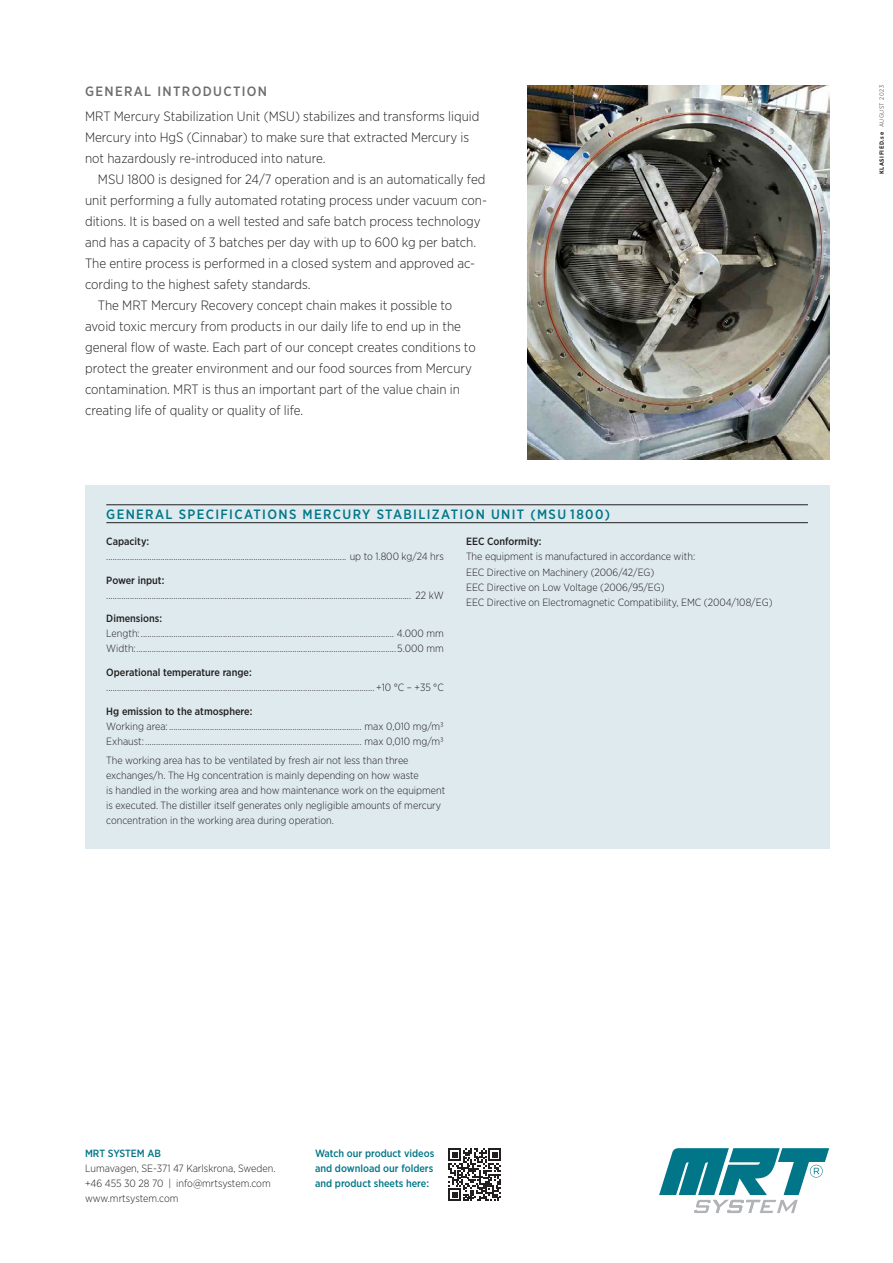
<style>
.page{position:relative;width:893px;height:1263px;background:#fff}
.page>*{position:absolute;margin:0;border:0;box-sizing:border-box;transform-origin:0 0}
.t1{font:300 13.5px/21px "Gotham Narrow";color:#231f20}
.t2{font:500 13.5px "Gotham Narrow";letter-spacing:.1em;color:#007688}
.t3{font:500 13.5px "Gotham Narrow";letter-spacing:.1em;color:#6c6d70}
.t4{font:300 10.5px/15px "Gotham Narrow";color:#231f20}
.t5{font:500 10.5px "Gotham Narrow";color:#231f20}
.t6{font:500 10.5px/15px "Gotham Narrow";color:#007688;text-align:justify}
.t7{font:700 6px "Gotham Narrow";letter-spacing:.1em;color:#231f20}
.s1{font-weight:300}
</style>
<div class="page">
<img style="left:527px;top:85px;width:302px;height:374px">
<svg style="left:659px;top:1148px;width:170px;height:65px"></svg>
<svg style="left:448px;top:1148px;width:53px;height:53px"></svg>
<div style="left:85px;top:486px;width:744px;height:363px;background:#deeaee"></div>
<hr style="left:106px;top:522px;width:702px;height:1px;background:#231f20">
<hr style="left:106px;top:504px;width:702px;height:1px;background:#231f20">
<p class="t3" style="left:85px;top:83px;width:184px">GENERAL INTRODUCTION</p>
<p class="t1" style="left:85px;top:106px;width:396px">MRT Mercury Stabilization Unit (MSU) stabilizes and transforms liquid<br>Mercury into HgS (Cinnabar) to make sure that extracted Mercury is not hazardously re-introduced into nature.</p>
<p class="t1" style="left:98px;top:169px;width:389px">MSU 1800 is designed for 24/7 operation and is an automatically fed</p>
<p class="t1" style="left:85px;top:190px;width:404px">unit performing a fully automated rotating process under vacuum con-</p>
<p class="t1" style="left:85px;top:211px;width:397px">ditions. It is based on a well tested and safe batch process technology</p>
<p class="t1" style="left:85px;top:232px;width:393px">and has a capacity of 3 batches per day with up to 600 kg per batch.</p>
<p class="t1" style="left:85px;top:253px;width:392px">The entire process is performed in a closed system and approved ac-</p>
<p class="t1" style="left:85px;top:274px;width:227px">cording to the highest safety standards.</p>
<p class="t1" style="left:98px;top:295px;width:356px">The MRT Mercury Recovery concept chain makes it possible to</p>
<p class="t1" style="left:85px;top:316px;width:377px">avoid toxic mercury from products in our daily life to end up in the</p>
<p class="t1" style="left:85px;top:337px;width:392px">general flow of waste. Each part of our concept creates conditions to</p>
<p class="t1" style="left:85px;top:358px;width:388px">protect the greater environment and our food sources from Mercury</p>
<p class="t1" style="left:85px;top:379px;width:376px">contamination. MRT is thus an important part of the value chain in</p>
<p class="t1" style="left:85px;top:400px;width:220px">creating life of quality or quality of life.</p>
<p class="t2" style="left:106px;top:505px;width:505px">GENERAL SPECIFICATIONS MERCURY STABILIZATION UNIT (MSU 1800)</p>
<p class="t5" style="left:106px;top:535px;width:44px">Capacity:</p>
<p class="t4" style="left:106px;top:549px;width:339px">............................................................................................................... up to 1.800 kg/24 hrs</p>
<p class="t5" style="left:106px;top:574px;width:60px">Power input:</p>
<p class="t4" style="left:106px;top:587px;width:339px">............................................................................................................................................. 22 kW</p>
<p class="t5" style="left:106px;top:612px;width:57px">Dimensions:</p>
<p class="t4" style="left:106px;top:626px;width:339px">Length:..................................................................................................................... 4.000 mm<br>Width:........................................................................................................................5.000 mm</p>
<p class="t5" style="left:106px;top:666px;width:147px">Operational temperature range:</p>
<p class="t4" style="left:106px;top:679px;width:339px">............................................................................................................................ +10 °C – +35 °C</p>
<p class="t5" style="left:106px;top:704px;width:148px">Hg emission to the atmosphere:</p>
<p class="t4" style="left:106px;top:718px;width:339px">Working area:......................................................................................... max 0,010 mg/m3<br>Exhaust: .................................................................................................... max 0,010 mg/m3</p>
<p class="t4" style="left:106px;top:752px;width:341px">The working area has to be ventilated by fresh air not less than three exchanges/h. The Hg concentration is mainly depending on how waste<br>is handled in the working area and how maintenance work on the equipment is executed. The distiller itself generates only negligible amounts of mercury concentration in the working area during operation.</p>
<p class="t5" style="left:466px;top:535px;width:77px">EEC Conformity:</p>
<p class="t4" style="left:466px;top:549px;width:308px">The equipment is manufactured in accordance with:<br>EEC Directive on Machinery (2006/42/EG)<br>EEC Directive on Low Voltage (2006/95/EG)<br>EEC Directive on Electromagnetic Compatibility, EMC (2004/108/EG)</p>
<p class="t7" style="left:878px;top:174px;width:91px;rotate:-90deg">KLASIFIED.se <span class="s1">AUGUST 2023</span></p>
<p class="t6" style="left:85px;top:1145px;width:78px">MRT SYSTEM AB</p>
<p class="t4" style="left:85px;top:1160px;width:192px">Lumavagen, SE-371 47 Karlskrona, Sweden. +46 455 30 28 70 | info@mrtsystem.com www.mrtsystem.com</p>
<p class="t6" style="left:315px;top:1145px;width:121px">Watch our product videos and download our folders and product sheets here:</p>
</div>
